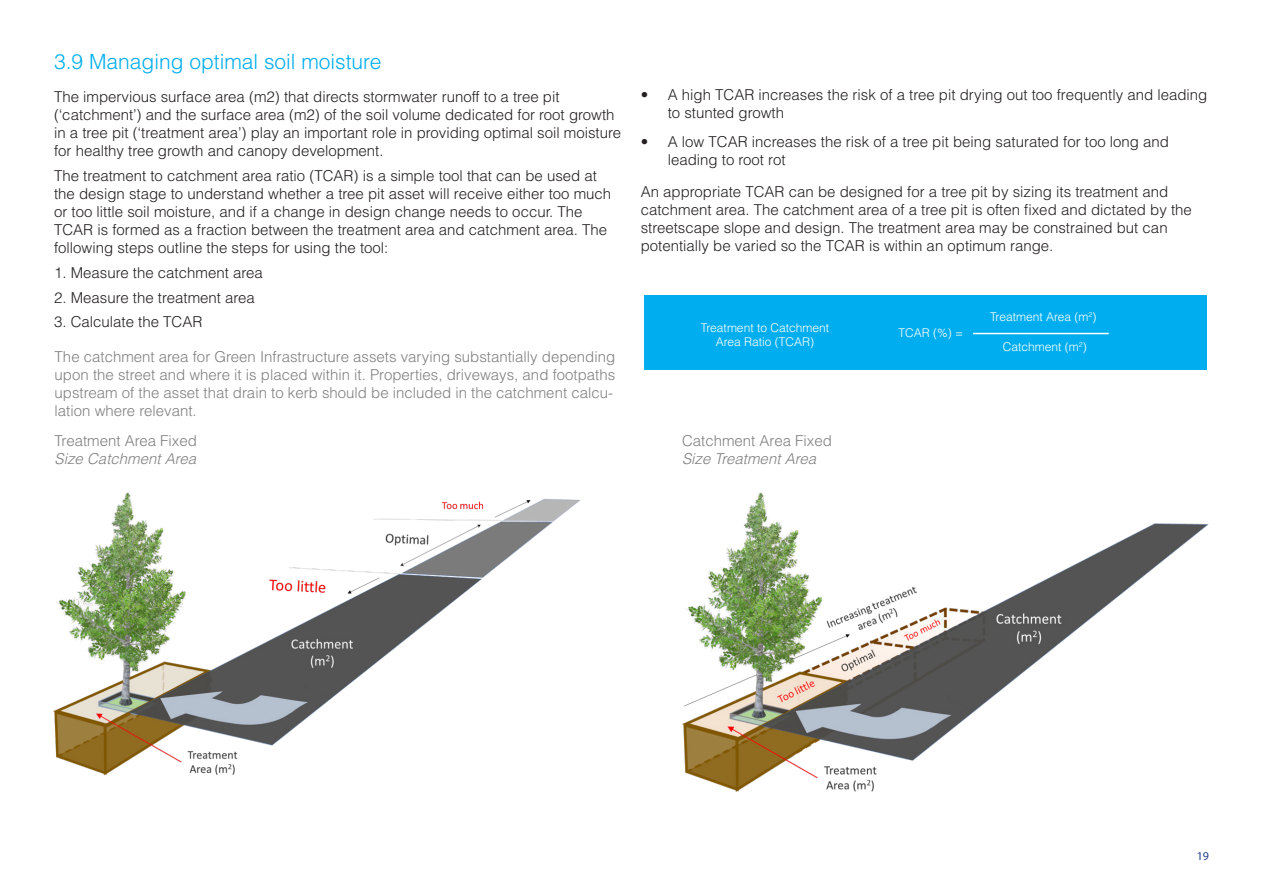
<style>
.page{position:relative;width:1263px;height:893px;background:#fff}
.page>*{position:absolute;margin:0;border:0;box-sizing:border-box;transform-origin:0 0}
.GI_Heading_2{font:300 21px "Helvetica LT Std";color:#00aeef}
.t1{font:300 15px/18px "Helvetica LT Std";color:#231f20}
.GI_Caption{font:300 15px/18px "Helvetica LT Std";color:#7f7f7f}
.t2{font:italic 300 15px "Helvetica LT Std";color:#7f7f7f}
.t3{font:300 12px "Helvetica LT Std";color:#fff}
.t4{font:12px "Myriad Pro";color:#254187}
</style>
<div class="page">
<img style="left:54px;top:492px;width:526px;height:284px">
<img style="left:682px;top:492px;width:527px;height:300px">
<div style="left:645px;top:295px;width:562px;height:75px;background:#00aeef"></div>
<hr style="left:973px;top:333px;width:136px;height:1px;background:#fff">
<p class="GI_Heading_2" style="left:54px;top:49px;width:329px">3.9 Managing optimal soil moisture</p>
<p class="t1" style="left:54px;top:88px;width:569px">The impervious surface area (m2) that directs stormwater runoff to a tree pit (‘catchment’) and the surface area (m2) of the soil volume dedicated for root growth in a tree pit (‘treatment area’) play an important role in providing optimal soil moisture for healthy tree growth and canopy development.</p>
<p class="t1" style="left:54px;top:166px;width:559px">The treatment to catchment area ratio (TCAR) is a simple tool that can be used at the design stage to understand whether a tree pit asset will receive either too much or too little soil moisture, and if a change in design change needs to occur. The TCAR is formed as a fraction between the treatment area and catchment area. The following steps outline the steps for using the tool:</p>
<p class="t1" style="left:54px;top:263px;width:210px">1. Measure the catchment area</p>
<p class="t1" style="left:54px;top:288px;width:202px">2. Measure the treatment area</p>
<p class="t1" style="left:54px;top:313px;width:150px">3. Calculate the TCAR</p>
<p class="GI_Caption" style="left:55px;top:348px;width:562px">The catchment area for Green Infrastructure assets varying substantially depending upon the street and where it is placed within it. Properties, driveways, and footpaths upstream of the asset that drain to kerb should be included in the catchment calcu&shy;lation where relevant.</p>
<p class="GI_Caption" style="left:55px;top:432px;width:144px">Treatment Area Fixed</p>
<p class="t2" style="left:55px;top:450px;width:143px">Size Catchment Area</p>
<p class="t1" style="left:668px;top:86px;width:541px;text-indent:-27px">• A high TCAR increases the risk of a tree pit drying out too frequently and leading to stunted growth</p>
<p class="t1" style="left:668px;top:133px;width:503px;text-indent:-27px">• A low TCAR increases the risk of a tree pit being saturated for too long and leading to root rot</p>
<p class="t1" style="left:641px;top:182px;width:553px">An appropriate TCAR can be designed for a tree pit by sizing its treatment and catchment area. The catchment area of a tree pit is often fixed and dictated by the streetscape slope and design. The treatment area may be constrained but can potentially be varied so the TCAR is within an optimum range.</p>
<p class="t3" style="left:701px;top:320px;width:130px">Treatment to Catchment</p>
<p class="t3" style="left:716px;top:334px;width:100px">Area Ratio (TCAR)</p>
<p class="GI_Caption" style="left:682px;top:432px;width:151px">Catchment Area Fixed</p>
<p class="t2" style="left:682px;top:450px;width:135px">Size Treatment Area</p>
<p class="t3" style="left:898px;top:325px;width:66px">TCAR (%) =</p>
<p class="t3" style="left:990px;top:309px;width:108px">Treatment Area (m<sup>2</sup>)</p>
<p class="t3" style="left:1003px;top:339px;width:85px">Catchment (m<sup>2</sup>)</p>
<p class="t4" style="left:1197px;top:849px;width:14px">19</p>
</div>
